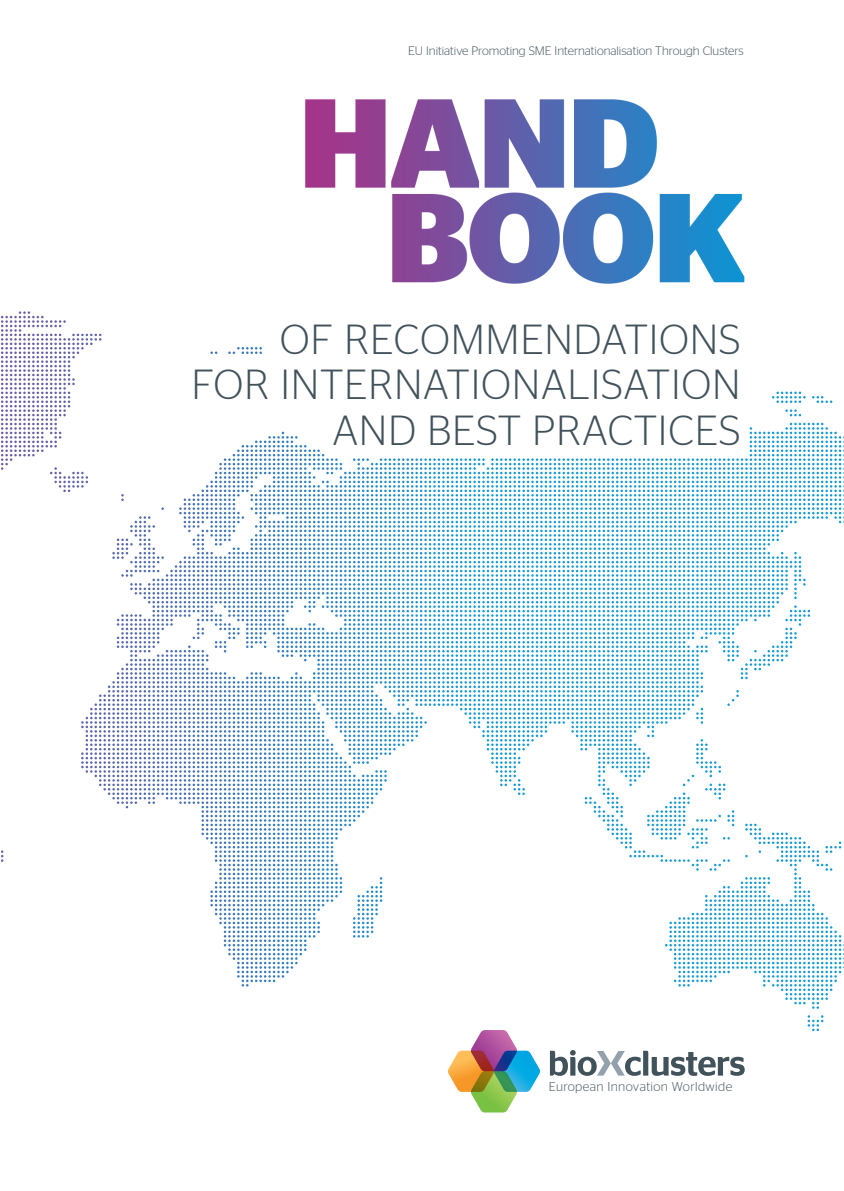
<style>
.page{position:relative;width:844px;height:1191px;background:#fff}
.page>*{position:absolute;margin:0;border:0;box-sizing:border-box;transform-origin:0 0}
.t1{font:300 42px "Stag Sans";letter-spacing:.02em;color:#41525b}
.t2{font:300 12.78px "Stag Sans";letter-spacing:.03em;color:#41525b}
.t3{font:300 12.25px "Stag Sans";color:#41525b}
</style>
<div class="page">
<img style="left:1px;top:99px;width:841px;height:1014px">
<svg style="left:1px;top:311px;width:65px;height:12px"></svg>
<div style="left:264px;top:321px;width:479px;height:45px;background:#fff"></div>
<div style="left:189px;top:355px;width:554px;height:57px;background:#fff"></div>
<div style="left:326px;top:412px;width:422px;height:44px;background:#fff"></div>
<svg style="left:550px;top:1050px;width:194px;height:26px"></svg>
<svg style="left:447px;top:1030px;width:93px;height:82px"></svg>
<p class="t3" style="left:408px;top:44px;width:337px">EU Initiative Promoting SME Internationalisation Through Clusters</p>
<p class="t1" style="left:280px;top:316px;width:462px">OF RECOMMENDATIONS</p>
<p class="t1" style="left:191px;top:361px;width:550px">FOR INTERNATIONALISATION</p>
<p class="t1" style="left:332px;top:407px;width:409px">AND BEST PRACTICES</p>
<p class="t2" style="left:548px;top:1079px;width:185px">European Innovation Worldwide</p>
</div>
